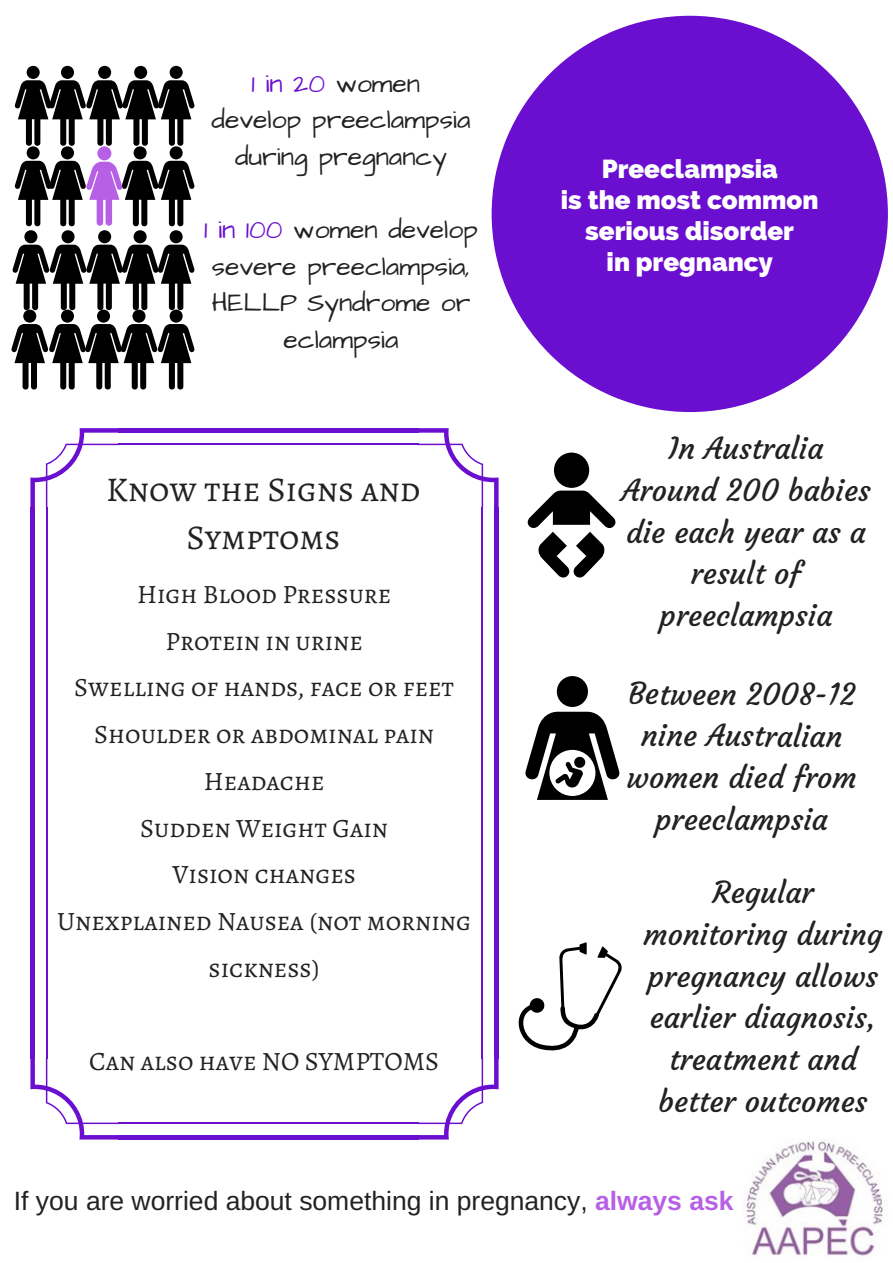
<style>
.page{position:relative;width:893px;height:1263px;background:#fff}
.page>*{position:absolute;margin:0;border:0;box-sizing:border-box;transform-origin:0 0}
.t1{font:34.8px/48.4px "Alegreya SC";color:#222;text-align:center}
.t2{font:29.78px/41.6px "Courgette";color:#222;text-align:center}
.t3{font:26.47px/46.7px "Alegreya SC";color:#222;text-align:center}
.t4{font:26.47px/36.6px "Architects Daughter";color:#222;text-align:center}
.t5{font:26.47px "Arimo";color:#222}
.t6{font:800 25.88px/31px "Raleway";color:#fff;text-align:center}
.t7{font:800 25.88px "Raleway";color:#fbfffc}
.s1{color:#6a0ecf}
.s2{font-weight:700;color:#b760e6}
</style>
<div class="page">
<img style="left:743px;top:1139px;width:143px;height:117px">
<svg style="left:11px;top:66px;width:183px;height:323px"></svg>
<svg style="left:492px;top:16px;width:396px;height:396px;fill:#6a0ecf"></svg>
<svg style="left:30px;top:428px;width:89px;height:81px"></svg>
<hr style="left:46px;top:507px;width:1px;height:552px;background:#6a0ecf">
<div style="left:30px;top:507px;width:5px;height:552px;background:#6a0ecf"></div>
<svg style="left:30px;top:1057px;width:89px;height:82px"></svg>
<hr style="left:118px;top:1122px;width:301px;height:2px;background:#6a0ecf">
<hr style="left:118px;top:1135px;width:301px;height:4px;background:#6a0ecf">
<svg style="left:417px;top:1057px;width:82px;height:82px"></svg>
<div style="left:494px;top:507px;width:5px;height:552px;background:#6a0ecf"></div>
<hr style="left:482px;top:507px;width:1px;height:552px;background:#6a0ecf">
<svg style="left:417px;top:428px;width:82px;height:81px"></svg>
<hr style="left:118px;top:444px;width:301px;height:1px;background:#6a0ecf">
<div style="left:118px;top:428px;width:301px;height:5px;background:#6a0ecf"></div>
<div style="left:554px;top:453px;width:35px;height:35px;background:#000;border-radius:50%"></div>
<svg style="left:528px;top:491px;width:87px;height:86px"></svg>
<div style="left:557px;top:676px;width:31px;height:31px;background:#000;border-radius:50%"></div>
<svg style="left:525px;top:711px;width:94px;height:89px"></svg>
<svg style="left:519px;top:942px;width:103px;height:108px"></svg>
<p class="t4" style="left:212px;top:66px;width:260px"><span class="s1">1 in 20</span> women develop preeclampsia during pregnancy</p>
<p class="t4" style="left:204px;top:212px;width:275px"><span class="s1">1 in 100</span> women develop severe preeclampsia,<br>HELLP Syndrome or eclampsia</p>
<p class="t1" style="left:106px;top:465px;width:316px">Know the Signs and<br>Symptoms</p>
<p class="t3" style="left:57px;top:571px;width:415px">High Blood Pressure<br>Protein in urine<br>Swelling of hands, face or feet<br>Shoulder or abdominal pain<br>Headache<br>Sudden Weight Gain<br>Vision changes<br>Unexplained Nausea (not morning sickness)</p>
<p class="t3" style="left:89px;top:1038px;width:351px">Can also have NO SYMPTOMS</p>
<p class="t7" style="left:602px;top:154px;width:178px">Preeclampsia</p>
<p class="t6" style="left:561px;top:185px;width:259px">is the most common serious disorder<br>in pregnancy</p>
<p class="t2" style="left:621px;top:428px;width:251px">In Australia<br>Around 200 babies die each year as a result of preeclampsia</p>
<p class="t2" style="left:627px;top:673px;width:232px">Between 2008-12 nine Australian women died from preeclampsia</p>
<p class="t2" style="left:643px;top:872px;width:241px">Regular monitoring during pregnancy allows earlier diagnosis, treatment and better outcomes</p>
<p class="t5" style="left:14px;top:1186px;width:721px">If you are worried about something in pregnancy, <span class="s2">always ask</span></p>
</div>
